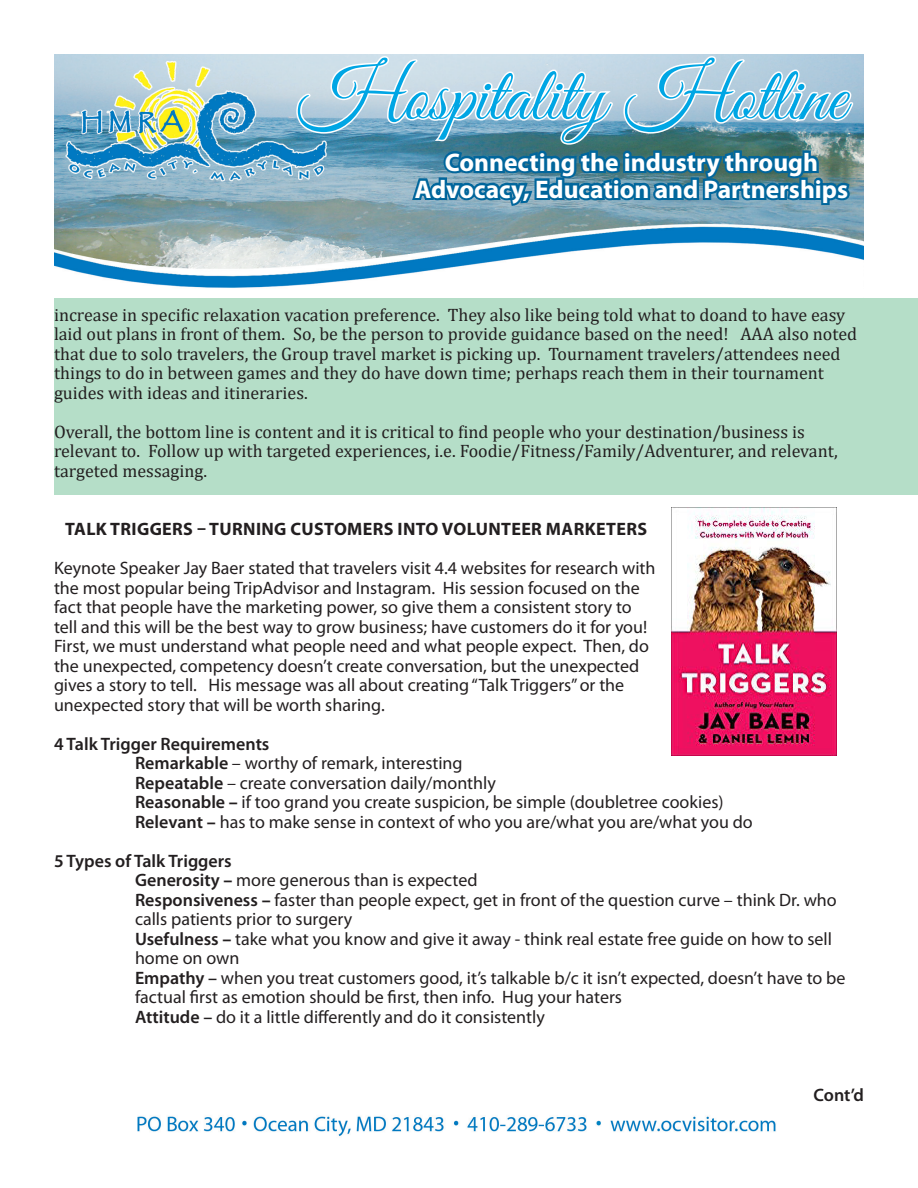
<style>
.page{position:relative;width:918px;height:1188px;background:#fff}
.page>*{position:absolute;margin:0;border:0;box-sizing:border-box;transform-origin:0 0}
.t1{font:76.5px "Great Vibes";color:#00a6e4}
.t2{font:700 25.5px "Myriad Pro";color:#fff}
.t3{font:18px/19.5px "Myriad Pro";color:#231f20}
.t4{font:18px/19.5px "Cambria";color:#231f20}
.t5{font:700 18px "Myriad Pro";letter-spacing:.02em;color:#231f20}
.t6{font:600 18px "Myriad Pro";color:#231f20}
.s1{font-weight:600}
.s2{font-weight:700}
</style>
<div class="page">
<img style="left:54px;top:54px;width:810px;height:1083px">
<div style="left:44px;top:288px;width:874px;height:216px;background:#fff"></div>
<div style="left:54px;top:298px;width:864px;height:197px;background:#b5dec8"></div>
<svg style="left:296px;top:55px;width:559px;height:220px"></svg>
<img style="left:672px;top:507px;width:165px;height:249px">
<p class="t1" style="left:298px;top:54px;width:549px">Hospitality Hotline</p>
<p class="t2" style="left:445px;top:146px;width:375px">Connecting the industry through</p>
<p class="t2" style="left:415px;top:173px;width:435px">Advocacy, Education and Partnerships</p>
<p class="t4" style="left:54px;top:305px;width:805px">increase in specific relaxation vacation preference. They also like being told what to doand to have easy laid out plans in front of them. So, be the person to provide guidance based on the need! AAA also noted that due to solo travelers, the Group travel market is picking up. Tournament travelers/attendees need things to do in between games and they do have down time; perhaps reach them in their tournament guides with ideas and itineraries.</p>
<p class="t4" style="left:54px;top:422px;width:785px">Overall, the bottom line is content and it is critical to find people who your destination/business is relevant to. Follow up with targeted experiences, i.e. Foodie/Fitness/Family/Adventurer, and relevant, targeted messaging.</p>
<p class="t5" style="left:65px;top:517px;width:583px">TALK TRIGGERS – TURNING CUSTOMERS INTO VOLUNTEER MARKETERS</p>
<p class="t3" style="left:54px;top:558px;width:603px">Keynote Speaker Jay Baer stated that travelers visit 4.4 websites for research with the most popular being TripAdvisor and Instagram. His session focused on the fact that people have the marketing power, so give them a consistent story to tell and this will be the best way to grow business; have customers do it for you!<br>First, we must understand what people need and what people expect. Then, do the unexpected, competency doesn’t create conversation, but the unexpected gives a story to tell. His message was all about creating “Talk Triggers” or the unexpected story that will be worth sharing.</p>
<p class="t6" style="left:54px;top:732px;width:217px">4 Talk Trigger Requirements</p>
<p class="t3" style="left:135px;top:753px;width:329px"><span class="s1">Remarkable</span> – worthy of remark, interesting</p>
<p class="t3" style="left:135px;top:773px;width:362px"><span class="s1">Repeatable</span> – create conversation daily/monthly</p>
<p class="t3" style="left:135px;top:792px;width:590px"><span class="s1">Reasonable</span> <span class="s2">–</span> if too grand you create suspicion, be simple (doubletree cookies)</p>
<p class="t3" style="left:135px;top:812px;width:619px"><span class="s1">Relevant</span> <span class="s2">–</span> has to make sense in context of who you are/what you are/what you do</p>
<p class="t6" style="left:54px;top:849px;width:179px">5 Types of Talk Triggers</p>
<p class="t3" style="left:135px;top:870px;width:344px"><span class="s1">Generosity</span> <span class="s2">–</span> more generous than is expected</p>
<p class="t3" style="left:135px;top:890px;width:703px"><span class="s1">Responsiveness</span> <span class="s2">–</span> faster than people expect, get in front of the question curve – think Dr. who calls patients prior to surgery</p>
<p class="t3" style="left:135px;top:929px;width:699px"><span class="s1">Usefulness</span> <span class="s2">–</span> take what you know and give it away - think real estate free guide on how to sell home on own</p>
<p class="t3" style="left:135px;top:968px;width:712px"><span class="s1">Empathy –</span> when you treat customers good, it’s talkable b/c it isn’t expected, doesn’t have to be factual first as emotion should be first, then info. Hug your haters</p>
<p class="t3" style="left:135px;top:1007px;width:411px"><span class="s1">Attitude –</span> do it a little differently and do it consistently</p>
<p class="t6" style="left:814px;top:1083px;width:52px">Cont’d</p>
</div>
